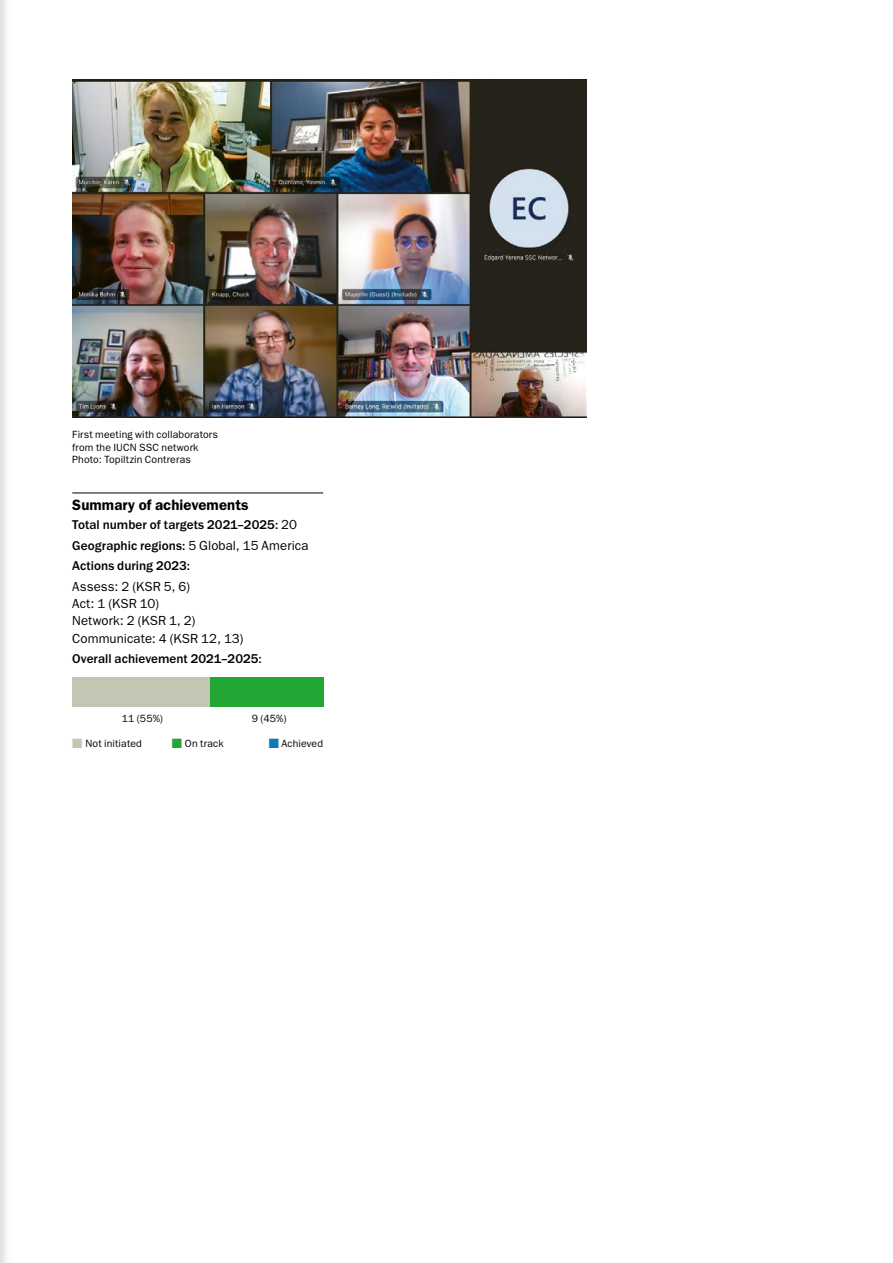
<style>
.page{position:relative;width:893px;height:1263px;background:#fff}
.page>*{position:absolute;margin:0;border:0;box-sizing:border-box;transform-origin:0 0}
.t1{font:600 15px "ITC Franklin Gothic Std";letter-spacing:.005em;color:#000}
.t2{font:500 13.2px/20.7px "ITC Franklin Gothic Std";color:#000}
.t3{font:13.2px/17.2px "ITC Franklin Gothic Std";letter-spacing:.005em;color:#000}
.t4{font:10.5px/12.8px "ITC Franklin Gothic Std";letter-spacing:.015em;color:#000}
.s1{font-weight:400}
.s2{color:#c5c5b3}
.s3{color:#23a734}
.s4{color:#1079b8}
</style>
<div class="page">
<svg style="left:0;top:0;width:6px;height:1263px"></svg>
<hr style="left:72px;top:493px;width:251px;height:1px;background:#000">
<div style="left:130px;top:677px;width:193px;height:30px;background:#23a734"></div>
<div style="left:72px;top:677px;width:138px;height:30px;background:#c5c5b3"></div>
<img style="left:72px;top:79px;width:515px;height:339px">
<p class="t4" style="left:72px;top:428px;width:147px">First meeting with collaborators from the IUCN SSC network<br>Photo: Topiltzin Contreras</p>
<h1 class="t1" style="left:72px;top:496px;width:178px">Summary of achievements</h1>
<p class="t2" style="left:72px;top:514px;width:238px">Total number of targets 2021–2025: <span class="s1">20<br></span>Geographic regions: <span class="s1">5 Global, 15 America<br></span>Actions during 2023:</p>
<p class="t3" style="left:72px;top:578px;width:173px">Assess: 2 (KSR 5, 6)<br>Act: 1 (KSR 10)<br>Network: 2 (KSR 1, 2)<br>Communicate: 4 (KSR 12, 13)</p>
<p class="t2" style="left:72px;top:649px;width:191px">Overall achievement 2021–2025:</p>
<p class="t4" style="left:122px;top:713px;width:43px">11 (55%)</p>
<p class="t4" style="left:252px;top:713px;width:36px">9 (45%)</p>
<p class="t4" style="left:72px;top:737px;width:71px"><span class="s2">■</span> Not initiated</p>
<p class="t4" style="left:172px;top:737px;width:53px"><span class="s3">■</span> On track</p>
<p class="t4" style="left:269px;top:737px;width:56px"><span class="s4">■</span> Achieved</p>
</div>
